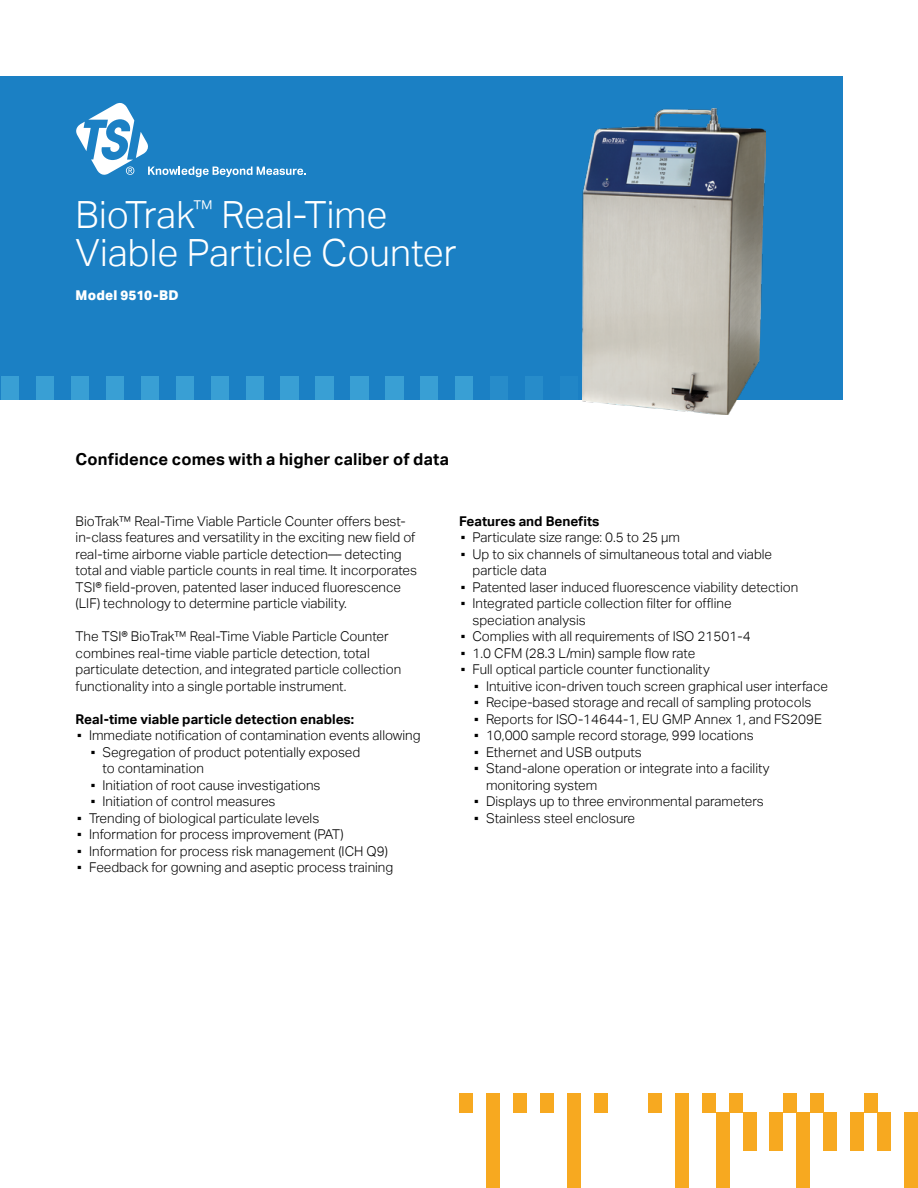
<style>
.page{position:relative;width:918px;height:1188px;background:#fff}
.page>*{position:absolute;margin:0;border:0;box-sizing:border-box;transform-origin:0 0}
.t1{font:300 37.5px/37.5px "Aktiv Grotesk";color:#fff}
.t2{font:700 16.5px "Aktiv Grotesk";letter-spacing:.01em;color:#000}
.t3{font:300 13.5px/16.5px "Aktiv Grotesk";color:#000}
.t4{font:700 13.5px "Aktiv Grotesk";color:#000}
.t5{font:800 13.5px "Aktiv Grotesk";letter-spacing:.02em;color:#fff}
.s1{font-weight:400}
</style>
<div class="page">
<div style="left:0;top:76px;width:842px;height:324px;background:#1b80c4"></div>
<div style="left:878px;top:1112px;width:13px;height:38px;background:#f7a920"></div>
<div style="left:743px;top:1112px;width:13px;height:38px;background:#f7a920"></div>
<div style="left:851px;top:1112px;width:13px;height:38px;background:#f7a920"></div>
<div style="left:716px;top:1112px;width:13px;height:76px;background:#f7a920"></div>
<div style="left:905px;top:1112px;width:13px;height:76px;background:#f7a920"></div>
<div style="left:770px;top:1112px;width:13px;height:38px;background:#f7a920"></div>
<div style="left:824px;top:1112px;width:13px;height:38px;background:#f7a920"></div>
<div style="left:797px;top:1112px;width:13px;height:76px;background:#f7a920"></div>
<div style="left:864px;top:1093px;width:14px;height:19px;background:#f7a920"></div>
<div style="left:810px;top:1093px;width:14px;height:19px;background:#f7a920"></div>
<div style="left:729px;top:1093px;width:14px;height:19px;background:#f7a920"></div>
<div style="left:702px;top:1093px;width:14px;height:19px;background:#f7a920"></div>
<div style="left:675px;top:1093px;width:14px;height:95px;background:#f7a920"></div>
<div style="left:648px;top:1093px;width:14px;height:19px;background:#f7a920"></div>
<div style="left:783px;top:1093px;width:14px;height:19px;background:#f7a920"></div>
<div style="left:594px;top:1093px;width:14px;height:19px;background:#f7a920"></div>
<div style="left:567px;top:1093px;width:14px;height:95px;background:#f7a920"></div>
<div style="left:540px;top:1093px;width:14px;height:19px;background:#f7a920"></div>
<div style="left:513px;top:1093px;width:14px;height:19px;background:#f7a920"></div>
<div style="left:486px;top:1093px;width:14px;height:95px;background:#f7a920"></div>
<div style="left:459px;top:1093px;width:14px;height:19px;background:#f7a920"></div>
<div style="left:2px;top:376px;width:17px;height:25px;background:#399fd4"></div>
<div style="left:36px;top:376px;width:18px;height:25px;background:#399fd4"></div>
<div style="left:71px;top:376px;width:18px;height:25px;background:#399fd4"></div>
<div style="left:141px;top:376px;width:18px;height:25px;background:#399fd4"></div>
<div style="left:176px;top:376px;width:18px;height:25px;background:#399fd4"></div>
<div style="left:211px;top:376px;width:18px;height:25px;background:#399fd4"></div>
<div style="left:246px;top:376px;width:18px;height:25px;background:#399fd4"></div>
<div style="left:106px;top:376px;width:18px;height:25px;background:#399fd4"></div>
<div style="left:281px;top:376px;width:17px;height:25px;background:#399fd4"></div>
<div style="left:315px;top:376px;width:18px;height:25px;background:#399fd4"></div>
<div style="left:350px;top:376px;width:18px;height:25px;background:#399fd4"></div>
<div style="left:420px;top:376px;width:18px;height:25px;background:#399fd4"></div>
<div style="left:455px;top:376px;width:18px;height:25px;background:#399fd4"></div>
<div style="left:490px;top:376px;width:18px;height:25px;background:#278cca"></div>
<div style="left:525px;top:376px;width:18px;height:25px;background:#278cca"></div>
<div style="left:560px;top:376px;width:17px;height:25px;background:#2186c7"></div>
<div style="left:385px;top:376px;width:18px;height:25px;background:#399fd4"></div>
<div style="left:351px;top:376px;width:18px;height:25px;background:#399fd4"></div>
<svg style="left:76px;top:103px;width:230px;height:75px"></svg>
<img style="left:582px;top:109px;width:184px;height:305px">
<h1 class="t1" style="left:76px;top:197px;width:382px">BioTrak<sup>™</sup> Real-Time<br>Viable Particle Counter</h1>
<p class="t5" style="left:76px;top:288px;width:105px">Model 9510-BD</p>
<p class="t2" style="left:76px;top:450px;width:375px">Confidence comes with a higher caliber of data</p>
<p class="t3" style="left:76px;top:513px;width:343px">BioTrak™ Real-Time Viable Particle Counter offers best&shy;in-class features and versatility in the exciting new field of real-time airborne viable particle detection— detecting total and viable particle counts in real time. It incorporates TSI® field-proven, patented laser induced fluorescence (LIF) technology to determine particle viability.</p>
<p class="t3" style="left:76px;top:628px;width:327px">The TSI® BioTrak™ Real-Time Viable Particle Counter combines real-time viable particle detection, total particulate detection, and integrated particle collection functionality into a single portable instrument.</p>
<p class="t4" style="left:76px;top:711px;width:280px">Real-time viable particle detection enables:</p>
<p class="t3" style="left:76px;top:727px;width:347px"><span class="s1">▪</span> Immediate notification of contamination events allowing</p>
<p class="t3" style="left:103px;top:744px;width:259px;text-indent:-14px"><span class="s1">▪</span> Segregation of product potentially exposed to contamination</p>
<p class="t3" style="left:89px;top:777px;width:233px"><span class="s1">▪</span> Initiation of root cause investigations</p>
<p class="t3" style="left:89px;top:793px;width:188px"><span class="s1">▪</span> Initiation of control measures</p>
<p class="t3" style="left:76px;top:810px;width:245px"><span class="s1">▪</span> Trending of biological particulate levels</p>
<p class="t3" style="left:76px;top:826px;width:270px"><span class="s1">▪</span> Information for process improvement (PAT)</p>
<p class="t3" style="left:76px;top:843px;width:314px"><span class="s1">▪</span> Information for process risk management (ICH Q9)</p>
<p class="t3" style="left:76px;top:859px;width:319px"><span class="s1">▪</span> Feedback for gowning and aseptic process training</p>
<p class="t4" style="left:459px;top:513px;width:142px">Features and Benefits</p>
<p class="t3" style="left:459px;top:529px;width:222px"><span class="s1">▪</span> Particulate size range: 0.5 to 25 µm</p>
<p class="t3" style="left:472px;top:546px;width:301px;text-indent:-14px"><span class="s1">▪</span> Up to six channels of simultaneous total and viable particle data</p>
<p class="t3" style="left:459px;top:579px;width:341px"><span class="s1">▪</span> Patented laser induced fluorescence viability detection</p>
<p class="t3" style="left:472px;top:595px;width:261px;text-indent:-14px"><span class="s1">▪</span> Integrated particle collection filter for offline speciation analysis</p>
<p class="t3" style="left:459px;top:628px;width:293px"><span class="s1">▪</span> Complies with all requirements of ISO 21501-4</p>
<p class="t3" style="left:459px;top:645px;width:238px"><span class="s1">▪</span> 1.0 CFM (28.3 L/min) sample flow rate</p>
<p class="t3" style="left:459px;top:661px;width:252px"><span class="s1">▪</span> Full optical particle counter functionality</p>
<p class="t3" style="left:472px;top:678px;width:357px"><span class="s1">▪</span> Intuitive icon-driven touch screen graphical user interface</p>
<p class="t3" style="left:472px;top:694px;width:340px"><span class="s1">▪</span> Recipe-based storage and recall of sampling protocols</p>
<p class="t3" style="left:472px;top:711px;width:351px"><span class="s1">▪</span> Reports for ISO-14644-1, EU GMP Annex 1, and FS209E</p>
<p class="t3" style="left:472px;top:727px;width:283px"><span class="s1">▪</span> 10,000 sample record storage, 999 locations</p>
<p class="t3" style="left:472px;top:744px;width:171px"><span class="s1">▪</span> Ethernet and USB outputs</p>
<p class="t3" style="left:486px;top:760px;width:285px;text-indent:-14px"><span class="s1">▪</span> Stand-alone operation or integrate into a facility monitoring system</p>
<p class="t3" style="left:472px;top:793px;width:293px"><span class="s1">▪</span> Displays up to three environmental parameters</p>
<p class="t3" style="left:472px;top:810px;width:164px"><span class="s1">▪</span> Stainless steel enclosure</p>
</div>
